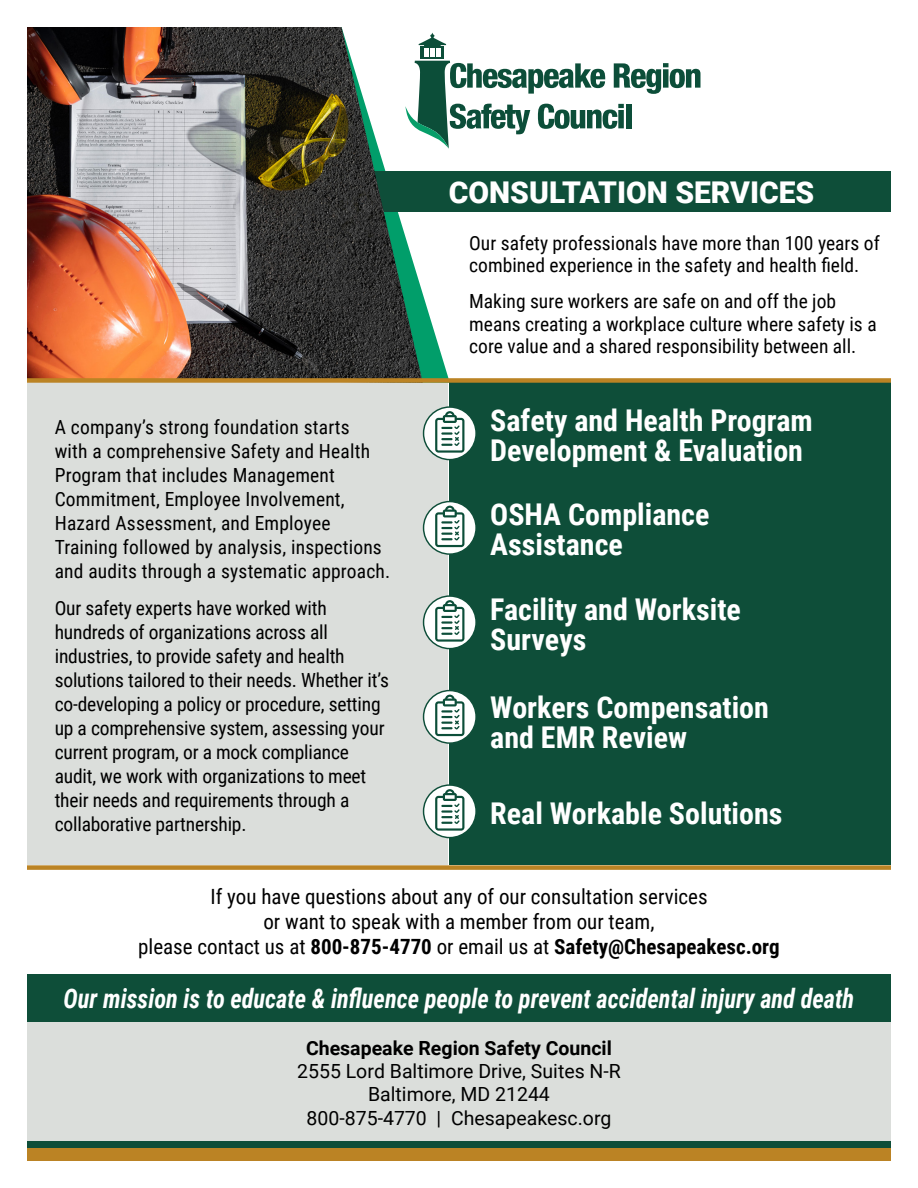
<style>
.page{position:relative;width:918px;height:1188px;background:#fff}
.page>*{position:absolute;margin:0;border:0;box-sizing:border-box;transform-origin:0 0}
.t1{font:700 30px/30px "Roboto Condensed";color:#fff}
.t2{font:900 30px "Roboto";color:#fff}
.t3{font:italic 700 27px "Roboto Condensed";color:#fff;scale:.9 1}
.t4{font:21px/25.2px "Roboto Condensed";color:#000;text-align:center}
.t5{font:19.5px/24px "Roboto Condensed";color:#000}
.t6{font:19.5px/23.4px "Roboto";color:#000;text-align:center}
.t7{font:700 19.5px "Roboto";color:#000}
.s1{font-weight:700}
</style>
<div class="page">
<div style="left:27px;top:1007px;width:864px;height:147px;background:#dbdedb"></div>
<div style="left:28px;top:379px;width:420px;height:486px;background:#dbdedb"></div>
<svg style="left:423px;top:32px;width:27px;height:346px"></svg>
<div style="left:336px;top:172px;width:555px;height:40px;background:#0e4e39"></div>
<img style="left:27px;top:27px;width:396px;height:351px">
<div style="left:27px;top:974px;width:864px;height:47px;background:#0e4e39"></div>
<svg style="left:405px;top:33px;width:295px;height:116px"></svg>
<div style="left:450px;top:379px;width:441px;height:486px;background:#0e4e39"></div>
<div style="left:27px;top:865px;width:864px;height:5px;background:#bb8324"></div>
<svg style="left:424px;top:407px;width:52px;height:53px"></svg>
<svg style="left:435px;top:411px;width:29px;height:42px"></svg>
<div style="left:423px;top:406px;width:54px;height:54px;border:1px solid #0e4e39;border-radius:50%"></div>
<svg style="left:424px;top:502px;width:52px;height:52px"></svg>
<svg style="left:435px;top:506px;width:29px;height:41px"></svg>
<div style="left:423px;top:501px;width:54px;height:54px;border:1px solid #0e4e39;border-radius:50%"></div>
<svg style="left:424px;top:596px;width:52px;height:53px"></svg>
<svg style="left:435px;top:600px;width:29px;height:42px"></svg>
<div style="left:423px;top:595px;width:54px;height:54px;border:1px solid #0e4e39;border-radius:50%"></div>
<svg style="left:424px;top:691px;width:52px;height:52px"></svg>
<svg style="left:435px;top:695px;width:29px;height:41px"></svg>
<div style="left:423px;top:690px;width:54px;height:54px;border:1px solid #0e4e39;border-radius:50%"></div>
<svg style="left:424px;top:785px;width:52px;height:53px"></svg>
<svg style="left:435px;top:789px;width:29px;height:42px"></svg>
<div style="left:423px;top:784px;width:54px;height:54px;border:1px solid #0e4e39;border-radius:50%"></div>
<div style="left:27px;top:378px;width:864px;height:5px;background:#bb8324"></div>
<div style="left:27px;top:1148px;width:864px;height:13px;background:#bb8324"></div>
<div style="left:27px;top:1141px;width:864px;height:7px;background:#0e4e39"></div>
<p class="t5" style="left:55px;top:414px;width:337px">A company’s strong foundation starts<br>with a comprehensive Safety and Health Program that includes Management Commitment, Employee Involvement, Hazard Assessment, and Employee Training followed by analysis, inspections and audits through a systematic approach.</p>
<p class="t5" style="left:55px;top:596px;width:336px">Our safety experts have worked with hundreds of organizations across all industries, to provide safety and health solutions tailored to their needs. Whether it’s co-developing a policy or procedure, setting up a comprehensive system, assessing your current program, or a mock compliance audit, we work with organizations to meet their needs and requirements through a collaborative partnership.</p>
<h1 class="t2" style="left:449px;top:171px;width:367px">CONSULTATION SERVICES</h1>
<p class="t5" style="left:469px;top:231px;width:412px;line-height:22.5px">Our safety professionals have more than 100 years of combined experience in the safety and health field.</p>
<p class="t5" style="left:469px;top:290px;width:409px;line-height:22.5px">Making sure workers are safe on and off the job means creating a workplace culture where safety is a core value and a shared responsibility between all.</p>
<h1 class="t1" style="left:490px;top:404px;width:324px">Safety and Health Program<br>Development &amp; Evaluation</h1>
<h1 class="t1" style="left:490px;top:498px;width:221px">OSHA Compliance<br>Assistance</h1>
<h1 class="t1" style="left:490px;top:593px;width:252px">Facility and Worksite<br>Surveys</h1>
<h1 class="t1" style="left:490px;top:691px;width:280px">Workers Compensation and EMR Review</h1>
<h1 class="t1" style="left:490px;top:797px;width:294px">Real Workable Solutions</h1>
<p class="t4" style="left:138px;top:883px;width:643px">If you have questions about any of our consultation services<br>or want to speak with a member from our team,<br>please contact us at <span class="s1">800-875-4770</span> or email us at <span class="s1">Safety@Chesapeakesc.org</span></p>
<h2 class="t3" style="left:64px;top:980px;width:880px">Our mission is to educate &amp; influence people to prevent accidental injury and death</h2>
<p class="t7" style="left:306px;top:1034px;width:307px">Chesapeake Region Safety Council</p>
<p class="t6" style="left:297px;top:1059px;width:325px">2555 Lord Baltimore Drive, Suites N-R<br>Baltimore, MD 21244<br>800-875-4770 | Chesapeakesc.org</p>
</div>
